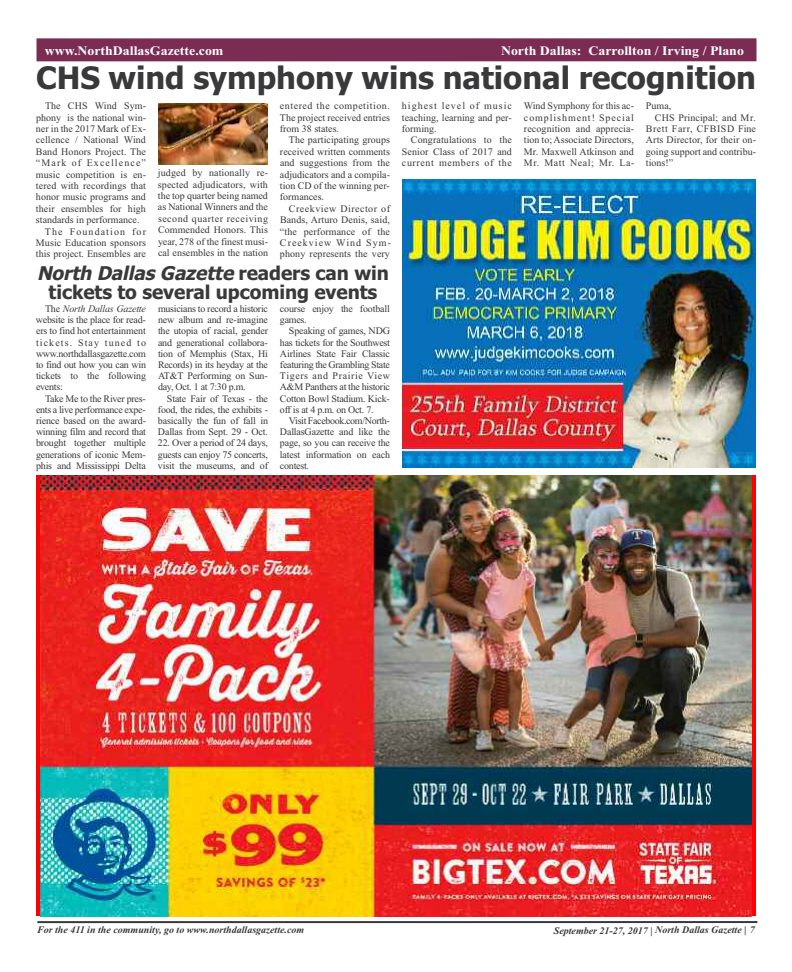
<style>
.page{position:relative;width:792px;height:972px;background:#fff}
.page>*{position:absolute;margin:0;border:0;box-sizing:border-box;transform-origin:0 0}
.t1{font:700 31px "Tahoma";color:#39383a}
.t2{font:700 19px/18.8px "Tahoma";letter-spacing:-.005em;color:#39383a;text-align:center}
.t3{font:700 13px "Times New Roman";color:#fff;scale:1.07 1}
.t4{font:10px/11.2px "Times New Roman";color:#39383a;text-align:justify}
.t5{font:italic 700 10px "Times New Roman";color:#39383a}
.t6{font:10px "Times New Roman";letter-spacing:.11em;color:#39383a}
.t7{font:10px "Times New Roman";letter-spacing:.05em;color:#39383a}
.s1{font-style:italic}
</style>
<div class="page">
<div style="left:37px;top:38px;width:720px;height:23px;background:#7b2c53"></div>
<hr style="left:37px;top:921px;width:720px;height:2px;background:#39383a">
<img style="left:40px;top:475px;width:712px;height:441px">
<img style="left:158px;top:103px;width:110px;height:61px">
<img style="left:402px;top:180px;width:354px;height:288px">
<h3 class="t3" style="left:45px;top:40px;width:125px">wAwrtws &amp; Entertainment</h3>
<h3 class="t3" style="left:74px;top:43px;width:141px">.NorthDallasGazette.com</h3>
<h3 class="t3" style="left:501px;top:43px;width:229px">North Dallas: Carrollton / Irving / Plano</h3>
<h1 class="t1" style="left:36px;top:60px;width:721px">CHS wind symphony wins national recognition</h1>
<p class="t4" style="left:45px;top:100px;width:102px">The CHS Wind Sym-</p>
<p class="t4" style="left:36px;top:111px;width:111px">phony is the national win-</p>
<p class="t4" style="left:36px;top:123px;width:111px">ner in the 2017 Mark of Ex-</p>
<p class="t4" style="left:36px;top:134px;width:111px">cellence / National Wind</p>
<p class="t4" style="left:36px;top:146px;width:112px">Band Honors Project. The</p>
<p class="t6" style="left:36px;top:157px;width:112px">“Mark of Excellence”</p>
<p class="t4" style="left:36px;top:168px;width:112px">music competition is en-</p>
<p class="t4" style="left:36px;top:180px;width:112px">tered with recordings that</p>
<p class="t4" style="left:36px;top:191px;width:111px">honor music programs and</p>
<p class="t4" style="left:36px;top:203px;width:111px">their ensembles for high</p>
<p class="t4" style="left:36px;top:214px;width:105px">standards in performance.</p>
<p class="t6" style="left:45px;top:225px;width:102px">The Foundation for</p>
<p class="t4" style="left:36px;top:237px;width:111px">Music Education sponsors</p>
<p class="t4" style="left:36px;top:248px;width:112px">this project. Ensembles are</p>
<p class="t4" style="left:402px;top:100px;width:112px">highest level of music teaching, learning and per&shy;forming.</p>
<p class="t4" style="left:402px;top:134px;width:112px;text-indent:9px">Congratulations to the Senior Class of 2017 and current members of the</p>
<p class="t4" style="left:524px;top:100px;width:112px">Wind Symphony for this ac&shy;complishment! Special recognition and apprecia&shy;tion to; Associate Directors, Mr. Maxwell Atkinson and Mr. Matt Neal; Mr. La-</p>
<p class="t4" style="left:646px;top:100px;width:27px">Puma,</p>
<p class="t4" style="left:280px;top:100px;width:111px">entered the competition.<br>The project received entries from 38 states.</p>
<p class="t4" style="left:280px;top:134px;width:112px;text-indent:9px">The participating groups received written comments and suggestions from the adjudicators and a compila&shy;tion CD of the winning per&shy;formances.</p>
<p class="t4" style="left:280px;top:203px;width:113px;text-indent:9px">Creekview Director of Bands, Arturo Denis, said, “the performance of the Creekview Wind Sym&shy;phony represents the very</p>
<p class="t4" style="left:655px;top:111px;width:102px">CHS Principal; and Mr.</p>
<p class="t7" style="left:646px;top:123px;width:112px">Brett Farr, CFBISD Fine</p>
<p class="t4" style="left:646px;top:134px;width:111px">Arts Director, for their on-</p>
<p class="t4" style="left:646px;top:146px;width:111px">going support and contribu-</p>
<p class="t4" style="left:646px;top:157px;width:29px">tions!”</p>
<p class="t4" style="left:158px;top:167px;width:112px">judged by nationally re&shy;spected adjudicators, with the top quarter being named as National Winners and the second quarter receiving Commended Honors. This year, 278 of the finest musi&shy;cal ensembles in the nation</p>
<h2 class="t2" style="left:37px;top:264px;width:353px"><span class="s1">North Dallas Gazette</span> readers can win tickets to several upcoming events</h2>
<p class="t4" style="left:36px;top:303px;width:112px;text-indent:9px">The <span class="s1">North Dallas Gazette </span>website is the place for read&shy;ers to find hot entertainment tickets. Stay tuned to www.northdallasgazette.com to find out how you can win tickets to the following events:</p>
<p class="t4" style="left:36px;top:393px;width:112px;text-indent:9px">Take Me to the River pres&shy;ents a live performance expe&shy;rience based on the award&shy;winning film and record that brought together multiple generations of iconic Mem&shy;phis and Mississippi Delta</p>
<p class="t4" style="left:280px;top:303px;width:112px">course enjoy the football games.</p>
<p class="t4" style="left:280px;top:325px;width:112px;text-indent:9px">Speaking of games, NDG has tickets for the Southwest Airlines State Fair Classic featuring the Grambling State Tigers and Prairie View A&amp;M Panthers at the historic Cotton Bowl Stadium. Kick&shy;off is at 4 p.m. on Oct. 7.</p>
<p class="t4" style="left:280px;top:415px;width:112px;text-indent:9px">Visit Facebook.com/North-DallasGazette and like the page, so you can receive the latest information on each contest.</p>
<p class="t4" style="left:158px;top:303px;width:112px">musicians to record a historic new album and re-imagine the utopia of racial, gender and generational collabora&shy;tion of Memphis (Stax, Hi Records) in its heyday at the AT&amp;T Performing on Sun&shy;day, Oct. 1 at 7:30 p.m.</p>
<p class="t4" style="left:158px;top:393px;width:112px;text-indent:9px">State Fair of Texas - the food, the rides, the exhibits - basically the fun of fall in Dallas from Sept. 29 - Oct.</p>
<p class="t4" style="left:158px;top:437px;width:112px">22. Over a period of 24 days, guests can enjoy 75 concerts, visit the museums, and of</p>
<p class="t5" style="left:37px;top:923px;width:269px">For the 411 in the community, go to www.northdallasgazette.com</p>
<p class="t5" style="left:554px;top:924px;width:203px">September 21-27, 2017 | North Dallas Gazette | 7</p>
</div>
